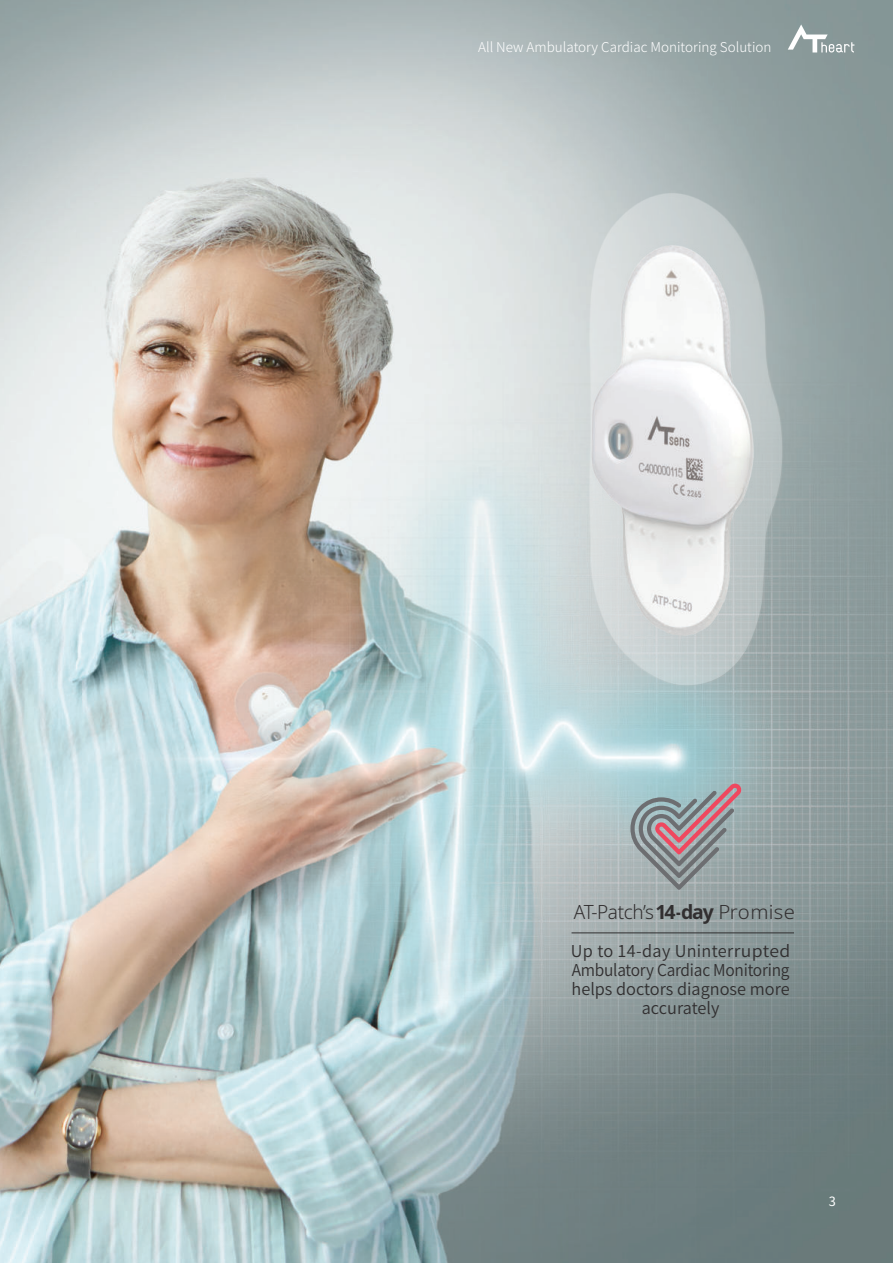
<style>
.page{position:relative;width:893px;height:1263px;background:#fff}
.page>*{position:absolute;margin:0;border:0;box-sizing:border-box;transform-origin:0 0}
.t1{font:300 19.5px "Noto Sans";letter-spacing:-.02em;color:#312f30}
.t2{font:600 16.35px/19px "Noto Sans CJ Kkr";color:#312f30;text-align:center}
.t3{font:300 13.5px "Noto Sans CJ Kkr";color:#fff}
.t4{font:12.75px "Noto Sans CJ Kkr";color:#fff}
.s1{font-weight:700}
</style>
<div class="page">
<img style="left:0;top:0;width:893px;height:1263px">
<img style="left:482px;top:99px;width:388px;height:731px">
<svg style="left:630px;top:783px;width:112px;height:107px;background:#9c9da1"></svg>
<hr style="left:571px;top:932px;width:223px;height:1px;background:#312f30">
<svg style="left:788px;top:24px;width:66px;height:28px"></svg>
<p class="t3" style="left:478px;top:40px;width:295px">All New Ambulatory Cardiac Monitoring Solution</p>
<p class="t1" style="left:574px;top:900px;width:223px">AT-Patch’s <span class="s1">14-day</span> Promise</p>
<p class="t2" style="left:571px;top:942px;width:221px">Up to 14-day Uninterrupted<br>Ambulatory Cardiac Monitoring helps doctors diagnose more accurately</p>
<p class="t4" style="left:829px;top:1194px;width:9px">3</p>
</div>
